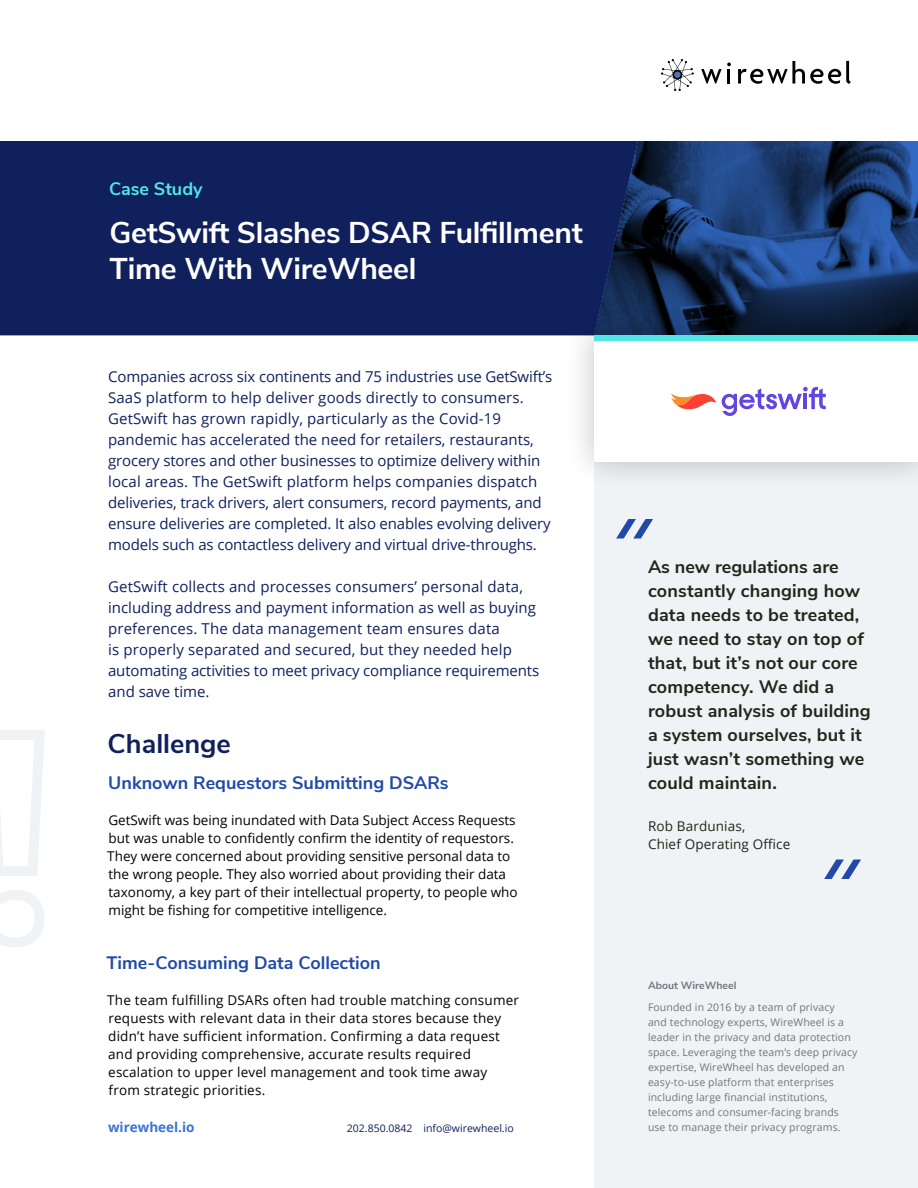
<style>
.page{position:relative;width:918px;height:1188px;background:#fff}
.page>*{position:absolute;margin:0;border:0;box-sizing:border-box;transform-origin:0 0}
.t1{font:700 30px/36px "Nunito Sans";letter-spacing:-.01em;color:#fff}
.t2{font:700 27px "Nunito Sans";color:#0f205d}
.t3{font:700 18px/24px "Nunito Sans";letter-spacing:.01em;color:#1f271b}
.t4{font:700 18px "Nunito Sans";color:#214aa8}
.t5{font:700 18px "Nunito Sans";color:#51e5e6}
.t6{font:15px/21px "Open Sans";color:#0f205d}
.t7{font:13.5px/18px "Open Sans";color:#000}
.t8{font:13.5px/18px "Open Sans";letter-spacing:.01em;color:#1f271b}
.t9{font:700 13.5px "Open Sans";color:#3774d7}
.t10{font:10.5px/15px "Open Sans";letter-spacing:.01em;color:#70767d}
.t11{font:10.5px "Open Sans";color:#0f205d}
.t12{font:700 10.5px "Nunito Sans";color:#70767d}
</style>
<div class="page">
<div style="left:594px;top:399px;width:324px;height:789px;background:#f0f3f5"></div>
<svg style="left:661px;top:59px;width:33px;height:32px"></svg>
<svg style="left:701px;top:63px;width:30px;height:21px"></svg>
<svg style="left:738px;top:61px;width:113px;height:23px"></svg>
<img style="left:638px;top:141px;width:280px;height:164px">
<div style="left:0;top:141px;width:638px;height:194px;background:#0f205d"></div>
<div style="left:564px;top:305px;width:354px;height:187px;background:#000;opacity:.25"></div>
<div style="left:594px;top:341px;width:324px;height:120px;background:#fff"></div>
<svg style="left:671px;top:393px;width:45px;height:17px"></svg>
<svg style="left:722px;top:387px;width:104px;height:29px"></svg>
<div style="left:594px;top:335px;width:324px;height:6px;background:#51e5e6"></div>
<svg style="left:824px;top:860px;width:37px;height:19px"></svg>
<svg style="left:616px;top:519px;width:37px;height:19px"></svg>
<p class="t5" style="left:109px;top:176px;width:95px">Case Study</p>
<h1 class="t1" style="left:110px;top:213px;width:475px">GetSwift Slashes DSAR Fulfillment<br>Time With WireWheel</h1>
<p class="t6" style="left:108px;top:366px;width:446px">Companies across six continents and 75 industries use GetSwift’s SaaS platform to help deliver goods directly to consumers.<br>GetSwift has grown rapidly, particularly as the Covid-19 pandemic has accelerated the need for retailers, restaurants, grocery stores and other businesses to optimize delivery within local areas. The GetSwift platform helps companies dispatch deliveries, track drivers, alert consumers, record payments, and ensure deliveries are completed. It also enables evolving delivery models such as contactless delivery and virtual drive-throughs.</p>
<p class="t6" style="left:108px;top:576px;width:433px">GetSwift collects and processes consumers’ personal data, including address and payment information as well as buying preferences. The data management team ensures data<br>is properly separated and secured, but they needed help automating activities to meet privacy compliance requirements and save time.</p>
<h2 class="t2" style="left:108px;top:724px;width:125px">Challenge</h2>
<p class="t4" style="left:108px;top:770px;width:342px">Unknown Requestors Submitting DSARs</p>
<p class="t7" style="left:107px;top:811px;width:412px">GetSwift was being inundated with Data Subject Access Requests but was unable to confidently confirm the identity of requestors.<br>They were concerned about providing sensitive personal data to the wrong people. They also worried about providing their data taxonomy, a key part of their intellectual property, to people who might be fishing for competitive intelligence.</p>
<p class="t4" style="left:106px;top:950px;width:276px">Time-Consuming Data Collection</p>
<p class="t7" style="left:107px;top:991px;width:413px">The team fulfilling DSARs often had trouble matching consumer requests with relevant data in their data stores because they didn’t have sufficient information. Confirming a data request and providing comprehensive, accurate results required escalation to upper level management and took time away from strategic priorities.</p>
<p class="t9" style="left:108px;top:1117px;width:88px">wirewheel.io</p>
<p class="t11" style="left:347px;top:1121px;width:168px">202.850.0842 info@wirewheel.io</p>
<p class="t3" style="left:648px;top:554px;width:224px">As new regulations are constantly changing how data needs to be treated, we need to stay on top of that, but it’s not our core competency. We did a robust analysis of building a system ourselves, but it just wasn’t something we could maintain.</p>
<p class="t8" style="left:648px;top:817px;width:144px">Rob Bardunias,<br>Chief Operating Office</p>
<p class="t12" style="left:648px;top:978px;width:90px">About WireWheel</p>
<p class="t10" style="left:648px;top:999px;width:211px">Founded in 2016 by a team of privacy<br>and technology experts, WireWheel is a leader in the privacy and data protection space. Leveraging the team’s deep privacy expertise, WireWheel has developed an easy-to-use platform that enterprises including large financial institutions, telecoms and consumer-facing brands use to manage their privacy programs.</p>
</div>
